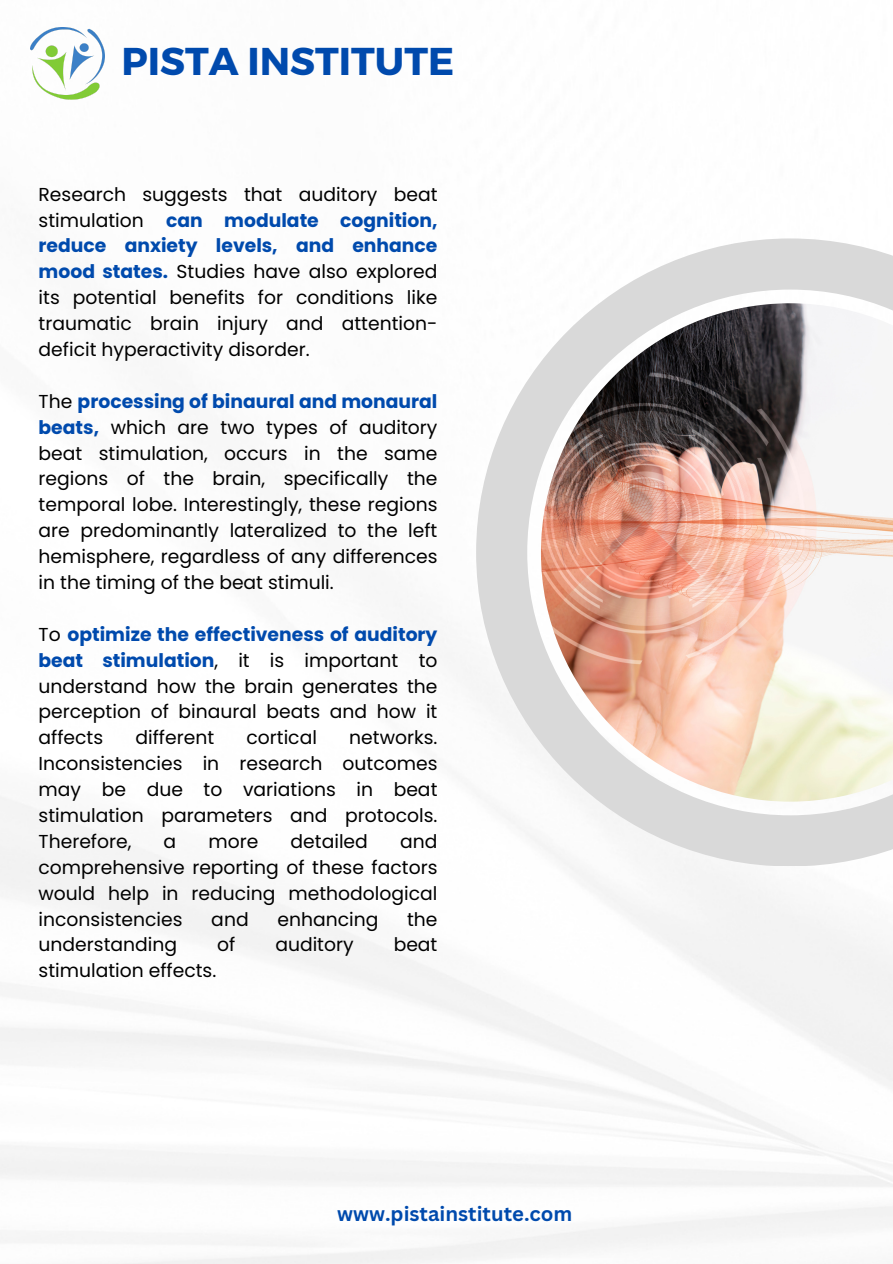
<style>
.page{position:relative;width:893px;height:1264px;background:#fff}
.page>*{position:absolute;margin:0;border:0;box-sizing:border-box;transform-origin:0 0}
.t1{font:700 38.7px "Montserrat";color:#004aad}
.t2{font:700 20.25px "Canva Sans";color:#004aad}
.t3{font:18.75px/25.8px "Poppins";color:#000;text-align:justify}
.s1{font-weight:700;color:#004aad}
</style>
<div class="page">
<img style="left:0;top:45px;width:892px;height:1218px">
<svg style="left:476px;top:238px;width:416px;height:628px"></svg>
<svg style="left:85px;top:717px;width:38px;height:53px"></svg>
<img style="left:31px;top:27px;width:73px;height:72px">
<p class="t1" style="left:121px;top:36px;width:334px">PISTA INSTITUTE</p>
<p class="t3" style="left:39px;top:181px;width:400px">Research suggests that auditory beat stimulation <span class="s1">can modulate cognition, reduce anxiety levels, and enhance mood states.</span> Studies have also explored its potential benefits for conditions like traumatic brain injury and attention&shy;deficit hyperactivity disorder.</p>
<p class="t3" style="left:39px;top:388px;width:400px">The <span class="s1">processing of binaural and monaural beats,</span> which are two types of auditory beat stimulation, occurs in the same regions of the brain, specifically the temporal lobe. Interestingly, these regions are predominantly lateralized to the left hemisphere, regardless of any differences in the timing of the beat stimuli.</p>
<p class="t3" style="left:39px;top:621px;width:400px">To <span class="s1">optimize the effectiveness of auditory beat stimulation</span>, it is important to understand how the brain generates the perception of binaural beats and how it affects</p>
<p class="t3" style="left:135px;top:725px;width:80px">different</p>
<p class="t3" style="left:246px;top:725px;width:72px">cortical</p>
<p class="t3" style="left:39px;top:725px;width:400px;text-indent:311px">networks.<br>Inconsistencies in research outcomes may be due to variations in beat stimulation parameters and protocols.<br>Therefore,</p>
<p class="t3" style="left:164px;top:828px;width:14px">a</p>
<p class="t3" style="left:208px;top:828px;width:51px">more</p>
<p class="t3" style="left:290px;top:828px;width:79px">detailed</p>
<p class="t3" style="left:39px;top:828px;width:400px;text-indent:361px">and comprehensive reporting of these factors would help in reducing methodological inconsistencies</p>
<p class="t3" style="left:211px;top:906px;width:39px">and</p>
<p class="t3" style="left:277px;top:906px;width:102px">enhancing</p>
<p class="t3" style="left:407px;top:906px;width:32px">the</p>
<p class="t3" style="left:39px;top:932px;width:140px">understanding</p>
<p class="t3" style="left:217px;top:932px;width:20px">of</p>
<p class="t3" style="left:275px;top:932px;width:80px">auditory</p>
<p class="t3" style="left:393px;top:932px;width:45px">beat</p>
<p class="t3" style="left:39px;top:957px;width:179px">stimulation effects.</p>
<p class="t2" style="left:337px;top:1199px;width:237px">www.pistainstitute.com</p>
</div>
